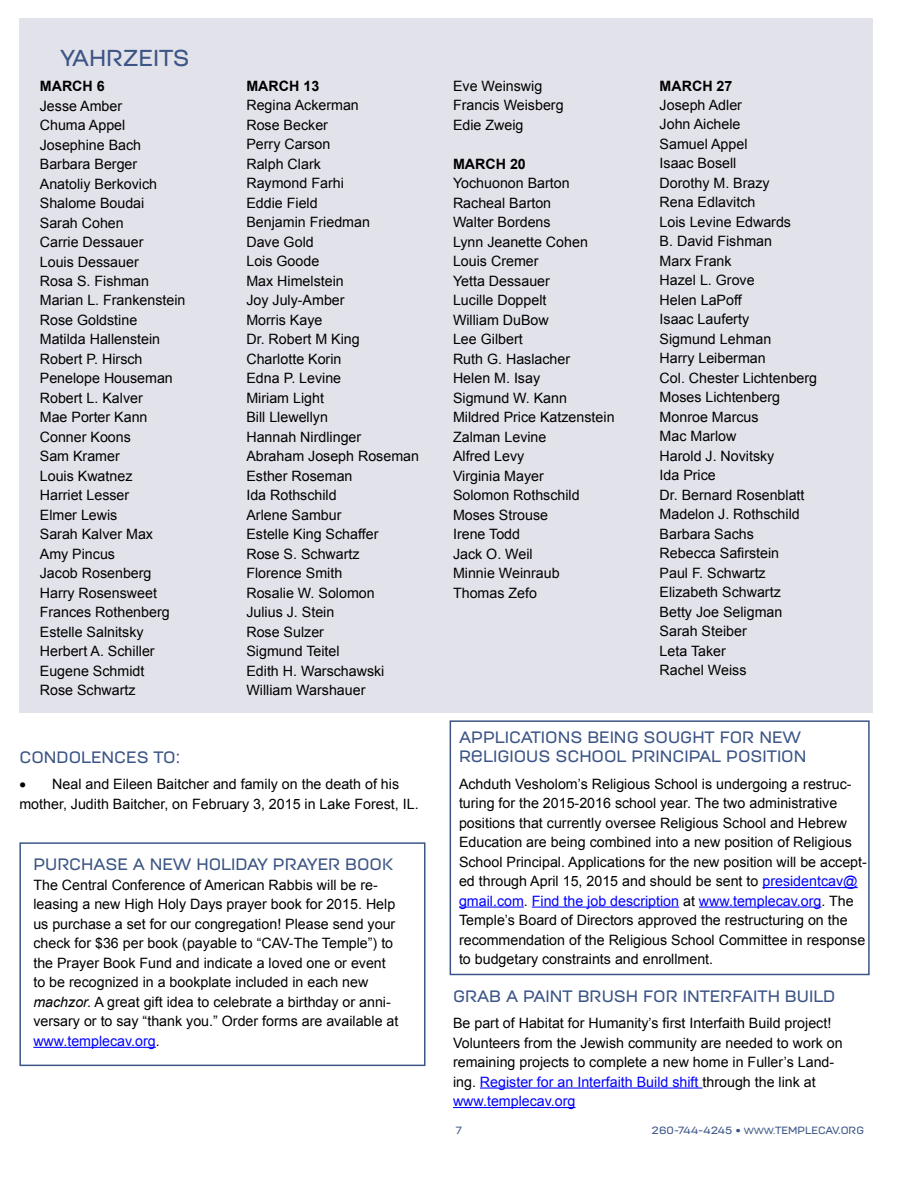
<style>
.page{position:relative;width:918px;height:1188px;background:#fff}
.page>*{position:absolute;margin:0;border:0;box-sizing:border-box;transform-origin:0 0}
.t1{font:500 23.1px "Moderna Unicase";color:#3c5586}
.t2{font:500 16.5px/19.5px "Moderna Unicase";color:#3c5586}
.t3{font:14.25px/19.5px "Arial";color:#000}
.t4{font:700 14.25px "Arial";color:#000}
.t5{font:14.25px "Symbol";color:#000}
.t6{font:500 10.5px "Moderna Unicase";color:#3c5586}
.s1{font-style:italic}
.s2{color:#00f}
.s3{font-size:9px}
</style>
<div class="page">
<div style="left:19px;top:18px;width:854px;height:694px;background:#e2e2ea"></div>
<hr style="left:480px;top:1088px;width:223px;height:1px;background:#00f">
<hr style="left:453px;top:1107px;width:123px;height:1px;background:#00f">
<hr style="left:33px;top:1047px;width:123px;height:1px;background:#00f">
<div style="left:19px;top:842px;width:406px;height:224px;border:2px solid #3c5586"></div>
<hr style="left:762px;top:887px;width:96px;height:1px;background:#00f">
<hr style="left:459px;top:907px;width:65px;height:1px;background:#00f">
<hr style="left:532px;top:907px;width:147px;height:1px;background:#00f">
<hr style="left:699px;top:907px;width:122px;height:1px;background:#00f">
<div style="left:450px;top:720px;width:420px;height:255px;border:2px solid #3c5586"></div>
<h1 class="t1" style="left:60px;top:40px;width:131px">YAHRZEITS</h1>
<p class="t4" style="left:40px;top:77px;width:66px">MARCH 6</p>
<p class="t3" style="left:40px;top:96px;width:147px">Jesse Amber<br>Chuma Appel<br>Josephine Bach<br>Barbara Berger<br>Anatoliy Berkovich<br>Shalome Boudai<br>Sarah Cohen<br>Carrie Dessauer<br>Louis Dessauer<br>Rosa S. Fishman<br>Marian L. Frankenstein<br>Rose Goldstine<br>Matilda Hallenstein<br>Robert P. Hirsch<br>Penelope Houseman<br>Robert L. Kalver<br>Mae Porter Kann<br>Conner Koons<br>Sam Kramer<br>Louis Kwatnez<br>Harriet Lesser<br>Elmer Lewis<br>Sarah Kalver Max<br>Amy Pincus<br>Jacob Rosenberg<br>Harry Rosensweet<br>Frances Rothenberg<br>Estelle Salnitsky<br>Herbert A. Schiller<br>Eugene Schmidt<br>Rose Schwartz</p>
<p class="t4" style="left:246px;top:76px;width:74px">MARCH 13</p>
<p class="t3" style="left:246px;top:96px;width:174px">Regina Ackerman<br>Rose Becker<br>Perry Carson<br>Ralph Clark<br>Raymond Farhi<br>Eddie Field<br>Benjamin Friedman<br>Dave Gold<br>Lois Goode<br>Max Himelstein<br>Joy July-Amber<br>Morris Kaye<br>Dr. Robert M King<br>Charlotte Korin<br>Edna P. Levine<br>Miriam Light<br>Bill Llewellyn<br>Hannah Nirdlinger<br>Abraham Joseph Roseman<br>Esther Roseman<br>Ida Rothschild<br>Arlene Sambur<br>Estelle King Schaffer<br>Rose S. Schwartz<br>Florence Smith<br>Rosalie W. Solomon<br>Julius J. Stein<br>Rose Sulzer<br>Sigmund Teitel<br>Edith H. Warschawski<br>William Warshauer</p>
<p class="t2" style="left:19px;top:748px;width:162px">CONDOLENCES TO:</p>
<p class="t5" style="left:19px;top:775px;width:8px">•</p>
<p class="t3" style="left:19px;top:775px;width:401px;text-indent:33px">Neal and Eileen Baitcher and family on the death of his mother, Judith Baitcher, on February 3, 2015 in Lake Forest, IL.</p>
<p class="t2" style="left:33px;top:855px;width:361px">PURCHASE A NEW HOLIDAY PRAYER BOOK</p>
<p class="t3" style="left:33px;top:875px;width:367px">The Central Conference of American Rabbis will be re&shy;leasing a new High Holy Days prayer book for 2015. Help us purchase a set for our congregation! Please send your check for $36 per book (payable to “CAV-The Temple”) to the Prayer Book Fund and indicate a loved one or event to be recognized in a bookplate included in each new <span class="s1">machzor.</span> A great gift idea to celebrate a birthday or anni&shy;versary or to say “thank you.” Order forms are available at <span class="s2">www.templecav.org</span>.</p>
<p class="t3" style="left:453px;top:76px;width:112px">Eve Weinswig<br>Francis Weisberg<br>Edie Zweig</p>
<p class="t4" style="left:453px;top:154px;width:74px">MARCH 20</p>
<p class="t3" style="left:453px;top:174px;width:163px">Yochuonon Barton<br>Racheal Barton<br>Walter Bordens<br>Lynn Jeanette Cohen<br>Louis Cremer<br>Yetta Dessauer<br>Lucille Doppelt<br>William DuBow<br>Lee Gilbert<br>Ruth G. Haslacher<br>Helen M. Isay<br>Sigmund W. Kann<br>Mildred Price Katzenstein<br>Zalman Levine<br>Alfred Levy<br>Virginia Mayer<br>Solomon Rothschild<br>Moses Strouse<br>Irene Todd<br>Jack O. Weil<br>Minnie Weinraub<br>Thomas Zefo</p>
<p class="t4" style="left:660px;top:76px;width:74px">MARCH 27</p>
<p class="t3" style="left:660px;top:95px;width:159px">Joseph Adler<br>John Aichele<br>Samuel Appel<br>Isaac Bosell<br>Dorothy M. Brazy<br>Rena Edlavitch<br>Lois Levine Edwards<br>B. David Fishman<br>Marx Frank<br>Hazel L. Grove<br>Helen LaPoff<br>Isaac Lauferty<br>Sigmund Lehman<br>Harry Leiberman<br>Col. Chester Lichtenberg<br>Moses Lichtenberg<br>Monroe Marcus<br>Mac Marlow<br>Harold J. Novitsky<br>Ida Price<br>Dr. Bernard Rosenblatt<br>Madelon J. Rothschild<br>Barbara Sachs<br>Rebecca Safirstein<br>Paul F. Schwartz<br>Elizabeth Schwartz<br>Betty Joe Seligman<br>Sarah Steiber<br>Leta Taker<br>Rachel Weiss</p>
<p class="t2" style="left:459px;top:728px;width:349px">APPLICATIONS BEING SOUGHT FOR NEW<br>RELIGIOUS SCHOOL PRINCIPAL POSITION</p>
<p class="t3" style="left:459px;top:774px;width:409px">Achduth Vesholom’s Religious School is undergoing a restruc&shy;turing for the 2015-2016 school year. The two administrative positions that currently oversee Religious School and Hebrew Education are being combined into a new position of Religious School Principal. Applications for the new position will be accept&shy;ed through April 15, 2015 and should be sent to <span class="s2">presidentcav@ gmail.com</span>. <span class="s2">Find the job description</span> at <span class="s2">www.templecav.org</span>. The Temple’s Board of Directors approved the restructuring on the recommendation of the Religious School Committee in response to budgetary constraints and enrollment.</p>
<p class="t2" style="left:453px;top:987px;width:384px">GRAB A PAINT BRUSH FOR INTERFAITH BUILD</p>
<p class="t3" style="left:453px;top:1013px;width:391px">Be part of Habitat for Humanity’s first Interfaith Build project!<br>Volunteers from the Jewish community are needed to work on remaining projects to complete a new home in Fuller’s Land&shy;ing. <span class="s2">Register for an Interfaith Build shift</span> through the link at <span class="s2">www.templecav.org</span></p>
<p class="t6" style="left:456px;top:1122px;width:8px">7</p>
<p class="t6" style="left:652px;top:1122px;width:214px">260-744-4245 • <span class="s3">WWW.</span>TEMPLECAV.ORG</p>
</div>
